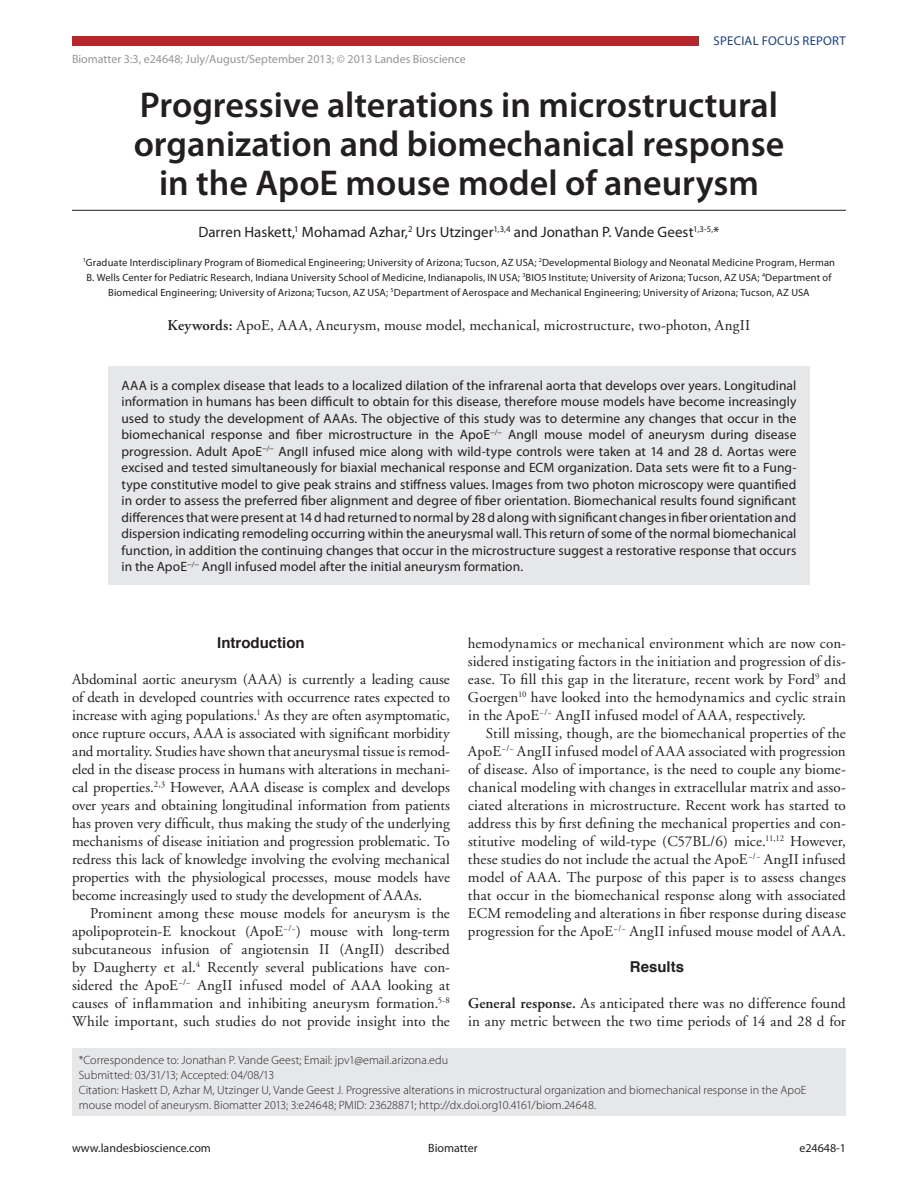
<style>
.page{position:relative;width:918px;height:1188px;background:#fff}
.page>*{position:absolute;margin:0;border:0;box-sizing:border-box;transform-origin:0 0}
.t1{font:600 36px/39px "Myriad Pro";color:#231f20;text-align:center}
.t2{font:15px/18px "Adobe Garamond";letter-spacing:.005em;color:#231f20;text-align:justify}
.t3{font:15px "Myriad Pro";color:#231f20}
.t4{font:700 15px "Helvetica";color:#231f20}
.t5{font:13.5px/16.5px "Myriad Pro";letter-spacing:.005em;color:#231f20;text-align:justify}
.t6{font:12.75px "Myriad Pro";letter-spacing:.02em;color:#193f7c}
.t7{font:300 12px/15px "Myriad Pro";letter-spacing:.005em;color:#231f20}
.t8{font:12px "Myriad Pro";color:#939598}
.t9{font:12px "Myriad Pro";color:#231f20}
.t10{font:10.5px/15px "Myriad Pro";letter-spacing:.01em;color:#231f20;text-align:center}
.s1{font-weight:600}
</style>
<div class="page">
<div style="left:72px;top:36px;width:626px;height:10px;background:#b7262b"></div>
<div style="left:72px;top:1048px;width:774px;height:68px;background:#e6e7e9"></div>
<div style="left:108px;top:366px;width:702px;height:219px;background:#e6e7e9"></div>
<hr style="left:72px;top:210px;width:774px;height:1px;background:#231f20">
<p class="t8" style="left:72px;top:52px;width:395px">Biomatter 3:3, e24648; July/August/September 2013; © 2013 Landes Bioscience</p>
<p class="t6" style="left:714px;top:33px;width:134px">special focus Report</p>
<h1 class="t1" style="left:134px;top:85px;width:652px">Progressive alterations in microstructural organization and biomechanical response in the ApoE mouse model of aneurysm</h1>
<p class="t3" style="left:199px;top:223px;width:522px">Darren Haskett,<sup>1</sup> Mohamad Azhar,<sup>2</sup> Urs Utzinger<sup>1,3,4</sup> and Jonathan P. Vande Geest<sup>1,3-5,</sup>*</p>
<p class="t10" style="left:83px;top:255px;width:754px"><sup>1</sup>Graduate Interdisciplinary Program of Biomedical Engineering; University of Arizona; Tucson, AZ USA; <sup>2</sup>Developmental Biology and Neonatal Medicine Program, Herman<br>B. Wells Center for Pediatric Research, Indiana University School of Medicine, Indianapolis, IN USA; <sup>3</sup>BIO5 Institute; University of Arizona; Tucson, AZ USA; <sup>4</sup>Department of<br>Biomedical Engineering; University of Arizona; Tucson, AZ USA; <sup>5</sup>Department of Aerospace and Mechanical Engineering; University of Arizona; Tucson, AZ USA</p>
<p class="t2" style="left:168px;top:317px;width:584px"><span class="s1">Keywords:</span> ApoE, AAA, Aneurysm, mouse model, mechanical, microstructure, two-photon, AngII</p>
<p class="t5" style="left:121px;top:377px;width:677px">AAA is a complex disease that leads to a localized dilation of the infrarenal aorta that develops over years. Longitudinal information in humans has been difficult to obtain for this disease, therefore mouse models have become increasingly used to study the development of AAAs. The objective of this study was to determine any changes that occur in the biomechanical response and fiber microstructure in the ApoE<sup>−/−</sup> AngII mouse model of aneurysm during disease progression. Adult ApoE<sup>−/−</sup> AngII infused mice along with wild-type controls were taken at 14 and 28 d. Aortas were excised and tested simultaneously for biaxial mechanical response and ECM organization. Data sets were fit to a Fung&shy;type constitutive model to give peak strains and stiffness values. I mages from two photon microscopy were quantified in order to assess the preferred fiber alignment and degree of fiber orientation. Biomechanical results found significant differences that were present at 14 d had returned to normal by 28 d along with significant changes in fiber orientation and dispersion indicating remodeling occurring within the aneurysmal wall. This return of some of the normal biomechanical function, in addition the continuing changes that occur in the microstructure suggest a restorative response that occurs in the ApoE<sup>−/−</sup> AngII infused model after the initial aneurysm formation.</p>
<p class="t4" style="left:217px;top:631px;width:89px">Introduction</p>
<p class="t2" style="left:72px;top:671px;width:379px">Abdominal aortic aneurysm (AAA) is currently a leading cause of death in developed countries with occurrence rates expected to increase with aging populations.<sup>1</sup> As they are often asymptomatic, once rupture occurs, AAA is associated with significant morbidity and mortality. Studies have shown that aneurysmal tissue is remod&shy;eled in the disease process in humans with alterations in mechani&shy;cal properties.<sup>2,3</sup> However, AAA disease is complex and develops over years and obtaining longitudinal information from patients has proven very difficult, thus making the study of the underlying mechanisms of disease initiation and progression problematic. To redress this lack of knowledge involving the evolving mechanical properties with the physiological processes, mouse models have become increasingly used to study the development of AAAs.</p>
<p class="t2" style="left:72px;top:905px;width:379px;text-indent:18px">Prominent among these mouse models for aneurysm is the apolipoprotein-E knockout (ApoE<sup>−/−</sup>) mouse with long-term subcutaneous infusion of angiotensin II (AngII) described by Daugherty et al.<sup>4</sup> Recently several publications have con&shy;sidered the ApoE<sup>−/−</sup> AngII infused model of AAA looking at causes of inflammation and inhibiting aneurysm formation.<sup>5-8<br></sup>While important, such studies do not provide insight into the</p>
<p class="t2" style="left:468px;top:635px;width:379px">hemodynamics or mechanical environment which are now con&shy;sidered instigating factors in the initiation and progression of dis&shy;ease. To fill this gap in the literature, recent work by Ford<sup>9</sup> and Goergen<sup>10</sup> have looked into the hemodynamics and cyclic strain in the ApoE<sup>−/−</sup> AngII infused model of AAA, respectively.</p>
<p class="t2" style="left:468px;top:725px;width:379px;text-indent:18px">Still missing, though, are the biomechanical properties of the ApoE<sup>−/−</sup> AngII infused model of AAA associated with progression of disease. Also of importance, is the need to couple any biome&shy;chanical modeling with changes in extracellular matrix and asso&shy;ciated alterations in microstructure. Recent work has started to address this by first defining the mechanical properties and con&shy;stitutive modeling of wild-type (C57BL/6) mice.<sup>11,12</sup> However, these studies do not include the actual the ApoE<sup>−/−</sup> AngII infused model of AAA. The purpose of this paper is to assess changes that occur in the biomechanical response along with associated ECM remodeling and alterations in fiber response during disease progression for the ApoE<sup>−/−</sup> AngII infused mouse model of AAA.</p>
<p class="t4" style="left:630px;top:955px;width:56px">Results</p>
<p class="t2" style="left:468px;top:995px;width:379px"><span class="s1">General response.</span> As anticipated there was no difference found in any metric between the two time periods of 14 and 28 d for</p>
<p class="t7" style="left:79px;top:1053px;width:729px">*Correspondence to: Jonathan P. Vande Geest; Email: jpv1@email.arizona.edu<br>Submitted: 03/31/13; Accepted: 04/08/13<br>Citation: Haskett D, Azhar M, Utzinger U, Vande Geest J. Progressive alterations in microstructural organization and biomechanical response in the ApoE mouse model of aneurysm. Biomatter 2013; 3:e24648; PMID: 23628871; http://dx.doi.org10.4161/biom.24648.</p>
<p class="t9" style="left:72px;top:1141px;width:140px">www.landesbioscience.com</p>
<p class="t9" style="left:428px;top:1141px;width:51px">Biomatter</p>
<p class="t9" style="left:799px;top:1141px;width:48px">e24648-1</p>
</div>
